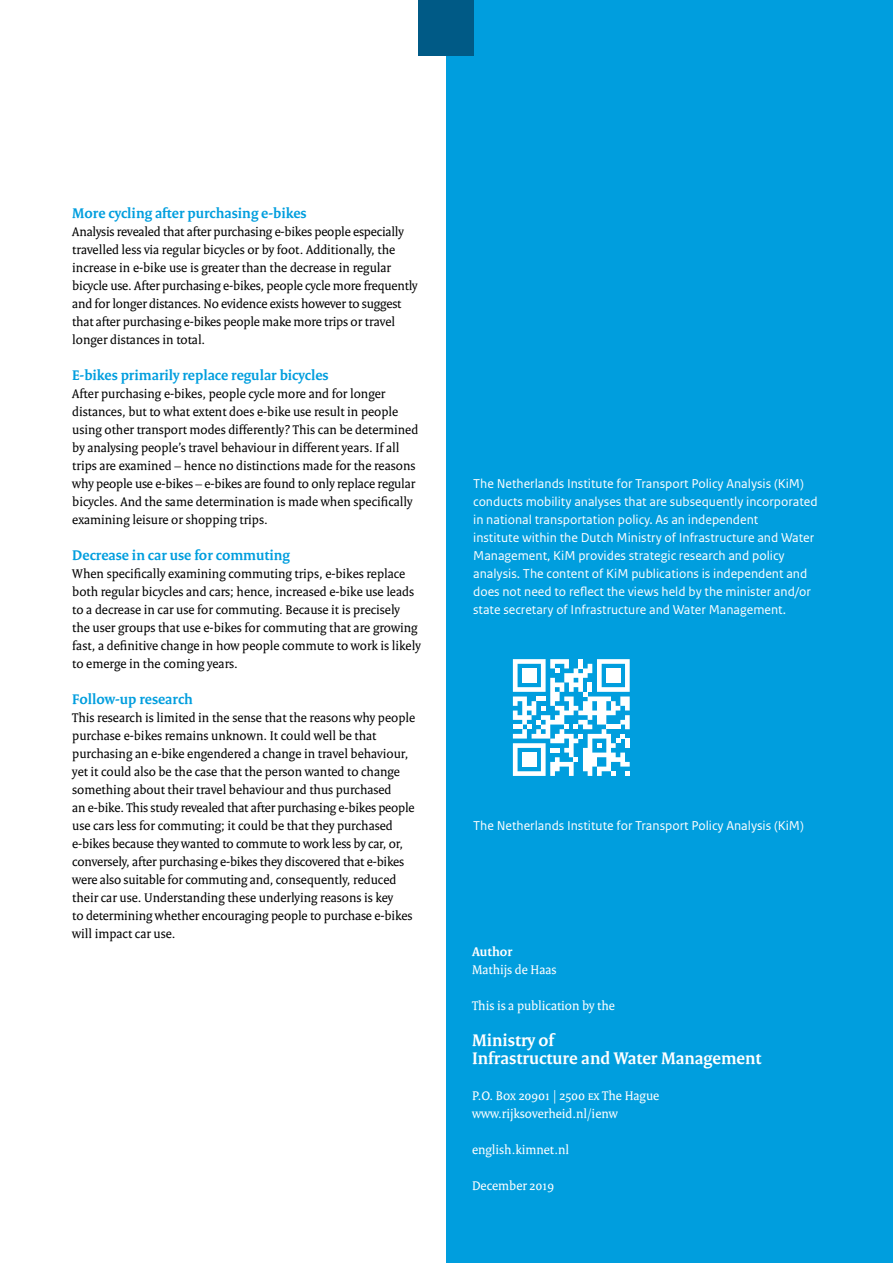
<style>
.page{position:relative;width:893px;height:1263px;background:#fff}
.page>*{position:absolute;margin:0;border:0;box-sizing:border-box;transform-origin:0 0}
._18_RO_Afzender_Bold{font:700 18px/18px "Rijksoverheid Serif";color:#fff}
._05_RO_Alineakop{font:700 15px "Rijksoverheid Serif";color:#009ede}
._10_RO_Broodtekst{font:13.5px/18px "Rijksoverheid Serif";color:#000}
._24_RO_Kader_Broodte{font:13.5px/18px "Rijksoverheid Sans Text";color:#fff}
._10_RO_Broodtekst-2{font:13.5px "Rijksoverheid Serif";color:#fff}
._10_RO_Broodtekst-3{font:700 13.5px "Rijksoverheid Serif";color:#fff}
</style>
<div class="page">
<div style="left:446px;top:0;width:447px;height:1263px;background:#009ede"></div>
<svg style="left:513px;top:659px;width:117px;height:117px"></svg>
<div style="left:419px;top:0;width:55px;height:55px;background:#005a86"></div>
<p class="_05_RO_Alineakop" style="left:72px;top:204px;width:236px">More cycling after purchasing e-bikes</p>
<p class="_10_RO_Broodtekst" style="left:72px;top:222px;width:347px">Analysis revealed that after purchasing e-bikes people especially travelled less via regular bicycles or by foot. Additionally, the increase in e-bike use is greater than the decrease in regular bicycle use. After purchasing e-bikes, people cycle more frequently and for longer distances. No evidence exists however to suggest that after purchasing e-bikes people make more trips or travel longer distances in total.</p>
<p class="_05_RO_Alineakop" style="left:72px;top:366px;width:258px">E-bikes primarily replace regular bicycles</p>
<p class="_10_RO_Broodtekst" style="left:72px;top:384px;width:347px">After purchasing e-bikes, people cycle more and for longer distances, but to what extent does e-bike use result in people using other transport modes differently? This can be determined by analysing people’s travel behaviour in different years. If all trips are examined – hence no distinctions made for the reasons why people use e-bikes – e-bikes are found to only replace regular bicycles. And the same determination is made when specifically examining leisure or shopping trips.</p>
<p class="_05_RO_Alineakop" style="left:72px;top:546px;width:219px">Decrease in car use for commuting</p>
<p class="_10_RO_Broodtekst" style="left:72px;top:564px;width:350px">When specifically examining commuting trips, e-bikes replace both regular bicycles and cars; hence, increased e-bike use leads to a decrease in car use for commuting. Because it is precisely the user groups that use e-bikes for commuting that are growing fast, a definitive change in how people commute to work is likely to emerge in the coming years.</p>
<p class="_05_RO_Alineakop" style="left:72px;top:690px;width:122px">Follow-up research</p>
<p class="_10_RO_Broodtekst" style="left:72px;top:708px;width:344px">This research is limited in the sense that the reasons why people purchase e-bikes remains unknown. It could well be that purchasing an e-bike engendered a change in travel behaviour, yet it could also be the case that the person wanted to change something about their travel behaviour and thus purchased<br>an e-bike. This study revealed that after purchasing e-bikes people use cars less for commuting; it could be that they purchased e-bikes because they wanted to commute to work less by car, or, conversely, after purchasing e-bikes they discovered that e-bikes were also suitable for commuting and, consequently, reduced their car use. Understanding these underlying reasons is key<br>to determining whether encouraging people to purchase e-bikes will impact car use.</p>
<p class="_24_RO_Kader_Broodte" style="left:473px;top:475px;width:346px">The Netherlands Institute for Transport Policy Analysis (KiM) conducts mobility analyses that are subsequently incorporated in national transportation policy. As an independent</p>
<p class="_24_RO_Kader_Broodte" style="left:473px;top:529px;width:343px">institute within the Dutch Ministry of Infrastructure and Water Management, KiM provides strategic research and policy analysis. The content of KiM publications is independent and does not need to reflect the views held by the minister and/or state secretary of Infrastructure and Water Management.</p>
<p class="_24_RO_Kader_Broodte" style="left:473px;top:817px;width:332px">The Netherlands Institute for Transport Policy Analysis (KiM)</p>
<p class="_10_RO_Broodtekst-3" style="left:472px;top:943px;width:42px">Author</p>
<p class="_10_RO_Broodtekst-2" style="left:472px;top:961px;width:86px">Mathijs de Haas</p>
<p class="_10_RO_Broodtekst-2" style="left:472px;top:997px;width:144px">This is a publication by the</p>
<p class="_18_RO_Afzender_Bold" style="left:472px;top:1031px;width:291px">Ministry of<br>Infrastructure and Water Management</p>
<p class="_10_RO_Broodtekst-2" style="left:472px;top:1087px;width:189px">P.O. Box 20901 | 2500 ex The Hague</p>
<p class="_10_RO_Broodtekst-2" style="left:472px;top:1105px;width:147px">www.rijksoverheid.nl/ienw</p>
<p class="_10_RO_Broodtekst-2" style="left:472px;top:1141px;width:99px">english.kimnet.nl</p>
<p class="_10_RO_Broodtekst-2" style="left:472px;top:1177px;width:84px">December 2019</p>
</div>
